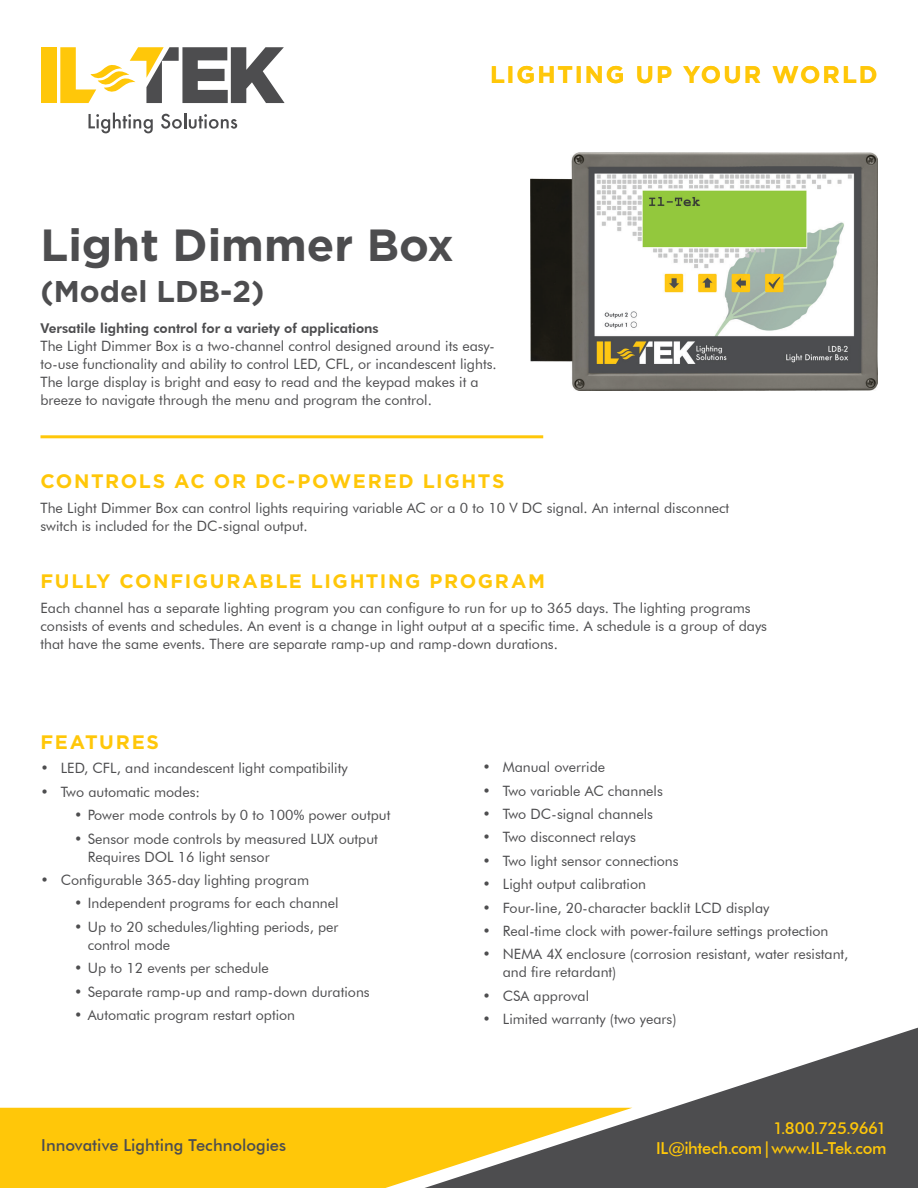
<style>
.page{position:relative;width:918px;height:1188px;background:#fff}
.page>*{position:absolute;margin:0;border:0;box-sizing:border-box;transform-origin:0 0}
.t1{font:700 45px "Gotham HTF";color:#4d4d4f}
.t2{font:700 30px "Gotham HTF";color:#4d4d4f}
.t3{font:700 24px "Gotham HTF";letter-spacing:.085em;color:#ffc709}
.t4{font:700 19.5px "Gotham HTF";letter-spacing:.08em;color:#ffc709}
.t5{font:500 16.5px/19.8px "Futura BT";letter-spacing:-.02em;color:#ffc709;text-align:right}
.t6{font:500 16.5px "Futura BT";color:#4d4d4f}
.body{font:14.25px/18px "Futura BT";color:#4d4d4f}
.body-2{font:800 13.5px "Futura BT";color:#4d4d4f}
</style>
<div class="page">
<svg style="left:385px;top:1027px;width:533px;height:161px"></svg>
<svg style="left:0;top:1108px;width:632px;height:80px;background:#e6b920"></svg>
<svg style="left:89px;top:113px;width:64px;height:20px"></svg>
<svg style="left:161px;top:113px;width:76px;height:16px"></svg>
<div style="left:41px;top:47px;width:16px;height:56px;background:#ffc709"></div>
<svg style="left:60px;top:47px;width:225px;height:56px"></svg>
<hr style="left:40px;top:435px;width:503px;height:3px;background:#ffc709">
<img style="left:530px;top:152px;width:348px;height:239px">
<p class="t3" style="left:490px;top:61px;width:389px">LIGHTING UP YOUR WORLD</p>
<p class="t1" style="left:40px;top:219px;width:415px">Light Dimmer Box</p>
<p class="t2" style="left:40px;top:274px;width:225px">(Model LDB-2)</p>
<p class="body-2" style="left:40px;top:320px;width:340px">Versatile lighting control for a variety of applications</p>
<p class="body" style="left:40px;top:337px;width:458px">The Light Dimmer Box is a two-channel control designed around its easy&shy;to-use functionality and ability to control LED, CFL, or incandescent lights.<br>The large display is bright and easy to read and the keypad makes it a breeze to navigate through the menu and program the control.</p>
<p class="t4" style="left:40px;top:470px;width:466px">CONTROLS AC OR DC-POWERED LIGHTS</p>
<p class="body" style="left:40px;top:499px;width:690px">The Light Dimmer Box can control lights requiring variable AC or a 0 to 10 V DC signal. An internal disconnect switch is included for the DC-signal output.</p>
<p class="t4" style="left:40px;top:570px;width:506px">FULLY CONFIGURABLE LIGHTING PROGRAM</p>
<p class="body" style="left:40px;top:599px;width:728px">Each channel has a separate lighting program you can configure to run for up to 365 days. The lighting programs consists of events and schedules. An event is a change in light output at a specific time. A schedule is a group of days that have the same events. There are separate ramp-up and ramp-down durations.</p>
<p class="t4" style="left:40px;top:730px;width:120px">FEATURES</p>
<p class="body" style="left:40px;top:759px;width:309px">• LED, CFL, and incandescent light compatibility</p>
<p class="body" style="left:40px;top:783px;width:161px">• Two automatic modes:</p>
<p class="body" style="left:74px;top:806px;width:318px">• Power mode controls by 0 to 100% power output</p>
<p class="body" style="left:88px;top:829px;width:292px;text-indent:-14px">• Sensor mode controls by measured LUX output<br>Requires DOL 16 light sensor</p>
<p class="body" style="left:40px;top:871px;width:270px">• Configurable 365-day lighting program</p>
<p class="body" style="left:74px;top:894px;width:266px">• Independent programs for each channel</p>
<p class="body" style="left:88px;top:918px;width:252px;text-indent:-14px">• Up to 20 schedules/lighting periods, per control mode</p>
<p class="body" style="left:74px;top:959px;width:196px">• Up to 12 events per schedule</p>
<p class="body" style="left:74px;top:982px;width:297px">• Separate ramp-up and ramp-down durations</p>
<p class="body" style="left:74px;top:1006px;width:222px">• Automatic program restart option</p>
<p class="t6" style="left:41px;top:1135px;width:247px">Innovative Lighting Technologies</p>
<p class="body" style="left:483px;top:758px;width:124px">• Manual override</p>
<p class="body" style="left:483px;top:781px;width:182px">• Two variable AC channels</p>
<p class="body" style="left:483px;top:805px;width:172px">• Two DC-signal channels</p>
<p class="body" style="left:483px;top:828px;width:155px">• Two disconnect relays</p>
<p class="body" style="left:483px;top:852px;width:198px">• Two light sensor connections</p>
<p class="body" style="left:483px;top:875px;width:165px">• Light output calibration</p>
<p class="body" style="left:483px;top:898px;width:288px">• Four-line, 20-character backlit LCD display</p>
<p class="body" style="left:483px;top:922px;width:347px">• Real-time clock with power-failure settings protection</p>
<p class="body" style="left:503px;top:945px;width:347px;text-indent:-20px">• NEMA 4X enclosure (corrosion resistant, water resistant, and fire retardant)</p>
<p class="body" style="left:483px;top:987px;width:108px">• CSA approval</p>
<p class="body" style="left:483px;top:1010px;width:195px">• Limited warranty (two years)</p>
<p class="t5" style="left:656px;top:1119px;width:232px">1.800.725.9661<br>IL@ihtech.com | www.IL-Tek.com</p>
</div>
